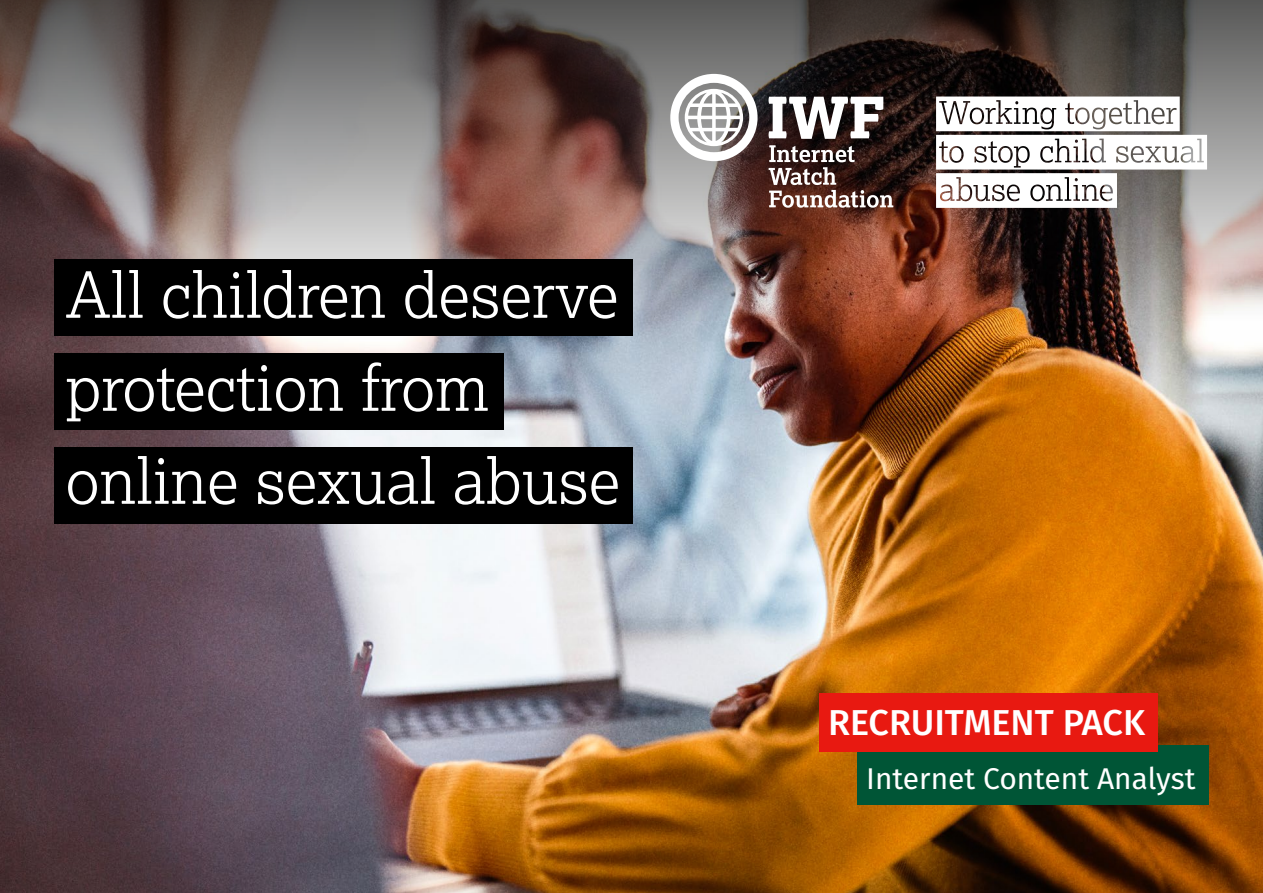
<style>
.page{position:relative;width:1263px;height:893px;background:#fff}
.page>*{position:absolute;margin:0;border:0;box-sizing:border-box;transform-origin:0 0}
.t1{font:300 63px/93px "Lexia";color:#fff}
.t2{font:500 36px "Fira Sans";color:#fff}
.t3{font:30px "Fira Sans";color:#fff}
</style>
<div class="page">
<img style="left:0;top:417px;width:1263px;height:476px">
<img style="left:0;top:0;width:1263px;height:417px">
<div style="left:858px;top:745px;width:351px;height:60px;background:#005536"></div>
<div style="left:819px;top:693px;width:338px;height:58px;background:#e81911"></div>
<div style="left:54px;top:259px;width:578px;height:77px;background:#000"></div>
<div style="left:54px;top:353px;width:450px;height:77px;background:#000"></div>
<div style="left:54px;top:448px;width:578px;height:76px;background:#000"></div>
<svg style="left:670px;top:74px;width:87px;height:87px"></svg>
<svg style="left:768px;top:97px;width:115px;height:42px"></svg>
<svg style="left:768px;top:145px;width:125px;height:63px"></svg>
<svg style="left:936px;top:97px;width:271px;height:111px"></svg>
<p class="t1" style="left:65px;top:247px;width:556px">All children deserve protection from online sexual abuse</p>
<p class="t2" style="left:828px;top:693px;width:319px">RECRUITMENT PACK</p>
<p class="t3" style="left:866px;top:756px;width:331px">Internet Content Analyst</p>
</div>
